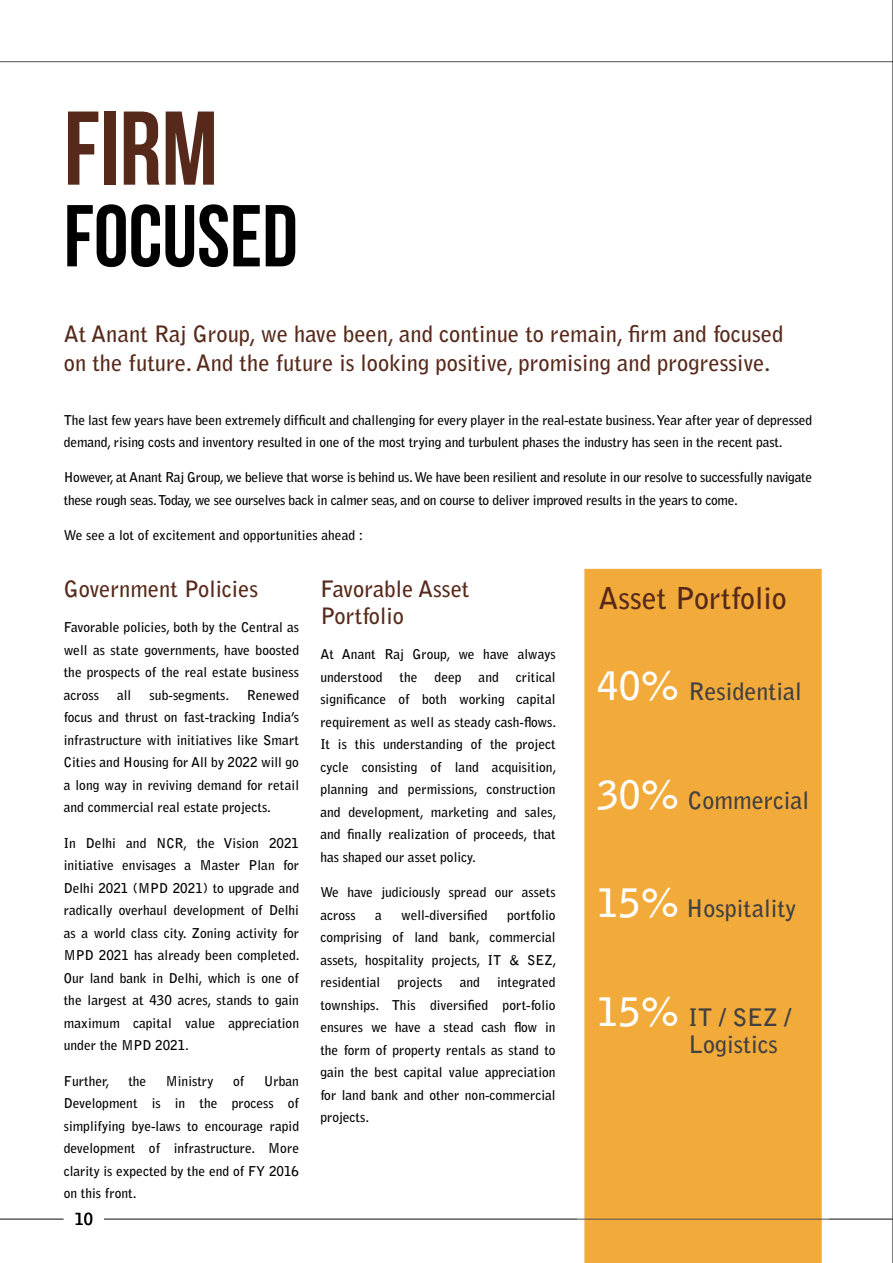
<style>
.page{position:relative;width:893px;height:1263px;background:#fff}
.page>*{position:absolute;margin:0;border:0;box-sizing:border-box;transform-origin:0 0}
.t1{font:104.55px "Bebas Neue";color:#57291a}
.t2{font:87.6px "Bebas Neue";color:#000}
.t3{font:700 30px "Bell Gothic Std";color:#57291a}
.t4{font:700 24px/27px "Bell Gothic Std";color:#414042}
.t5{font:700 22.5px/28.5px "Bell Gothic Std";color:#57291a}
.t6{font:700 16.5px "Bell Gothic Std";color:#000}
.t7{font:700 13.5px/22.5px "Bell Gothic Std";color:#000;text-align:justify}
.t8{font:700 13.5px/22.5px "Bell Gothic Std";letter-spacing:-.02em;color:#000}
.s1{font-size:39px;color:#fff}
</style>
<div class="page">
<hr style="left:0;top:61px;width:893px;height:1px;background:#636466">
<hr style="left:892px;top:0;width:1px;height:1263px;background:#000">
<div style="left:577px;top:568px;width:252px;height:695px;background:#f2ab3a"></div>
<hr style="left:104px;top:1219px;width:789px;height:1px;background:#58595b">
<hr style="left:0;top:1219px;width:64px;height:1px;background:#58595b">
<h1 class="t1" style="left:64px;top:91px;width:156px">FIRM</h1>
<h2 class="t2" style="left:64px;top:188px;width:236px">FOCUSED</h2>
<h3 class="t5" style="left:64px;top:320px;width:721px">At Anant Raj Group, we have been, and continue to remain, firm and focused on the future. And the future is looking positive, promising and progressive.</h3>
<p class="t7" style="left:64px;top:409px;width:750px">The last few years have been extremely difficult and challenging for every player in the real-estate business. Year after year of depressed demand, rising costs and inventory resulted in one of the most trying and turbulent phases the industry has seen in the recent past.</p>
<p class="t8" style="left:64px;top:466px;width:750px">However, at Anant Raj Group, we believe that worse is behind us. We have been resilient and resolute in our resolve to successfully navigate these rough seas. Today, we see ourselves back in calmer seas, and on course to deliver improved results in the years to come.</p>
<p class="t7" style="left:64px;top:524px;width:301px">We see a lot of excitement and opportunities ahead :</p>
<h3 class="t5" style="left:64px;top:575px;width:196px">Government Policies</h3>
<p class="t7" style="left:64px;top:616px;width:237px">Favorable policies, both by the Central as well as state governments, have boosted the prospects of the real estate business across</p>
<h3 class="t5" style="left:320px;top:575px;width:151px;line-height:27px">Favorable Asset<br>Portfolio</h3>
<p class="t7" style="left:320px;top:643px;width:237px">At Anant Raj Group, we have always understood</p>
<h3 class="t3" style="left:599px;top:580px;width:190px">Asset Portfolio</h3>
<h3 class="t4" style="left:597px;top:678px;width:206px"><span class="s1">40%</span> Residential</h3>
<p class="t7" style="left:400px;top:666px;width:19px">the</p>
<p class="t7" style="left:435px;top:666px;width:28px">deep</p>
<p class="t7" style="left:479px;top:666px;width:22px">and</p>
<p class="t7" style="left:320px;top:666px;width:238px;text-indent:196px">critical significance of both working capital requirement as well as steady cash-flows.<br>It is this understanding of the project cycle consisting of land acquisition, planning and permissions, construction and development, marketing and sales, and finally realization of proceeds, that has shaped our asset policy.</p>
<p class="t7" style="left:320px;top:881px;width:237px">We have judiciously spread our assets across</p>
<p class="t7" style="left:64px;top:684px;width:237px;text-indent:183px">Renewed focus and thrust on fast-tracking India’s infrastructure with initiatives like Smart Cities and Housing for All by 2022 will go a long way in reviving demand for retail and commercial real estate projects.</p>
<p class="t7" style="left:64px;top:832px;width:237px">In Delhi and NCR, the Vision 2021 initiative envisages a Master Plan for Delhi 2021 (MPD 2021) to upgrade and radically overhaul development of Delhi as a world class city. Zoning activity for MPD 2021 has already been completed.<br>Our land bank in Delhi, which is one of the largest at 430 acres, stands to gain maximum capital value appreciation under the MPD 2021.</p>
<p class="t7" style="left:64px;top:1069px;width:47px">Further,</p>
<p class="t7" style="left:128px;top:1069px;width:19px">the</p>
<p class="t7" style="left:166px;top:1069px;width:49px">Ministry</p>
<p class="t7" style="left:233px;top:1069px;width:13px">of</p>
<p class="t7" style="left:117px;top:684px;width:16px">all</p>
<p class="t7" style="left:149px;top:684px;width:81px">sub-segments.</p>
<h3 class="t4" style="left:597px;top:787px;width:213px"><span class="s1">30%</span> Commercial</h3>
<h3 class="t4" style="left:597px;top:895px;width:201px"><span class="s1">15%</span> Hospitality</h3>
<p class="t7" style="left:375px;top:904px;width:8px">a</p>
<p class="t7" style="left:401px;top:904px;width:88px">well-diversified</p>
<p class="t7" style="left:320px;top:904px;width:238px;text-indent:187px">portfolio comprising of land bank, commercial assets, hospitality projects, IT &amp; SEZ, residential</p>
<p class="t7" style="left:320px;top:971px;width:237px;text-indent:177px">integrated townships. This diversified port-folio ensures we have a stead cash flow in the form of property rentals as stand to gain the best capital value appreciation for land bank and other non-commercial projects.</p>
<p class="t7" style="left:397px;top:971px;width:46px">projects</p>
<p class="t7" style="left:460px;top:971px;width:22px">and</p>
<h3 class="t4" style="left:688px;top:1004px;width:104px;text-indent:-91px"><span class="s1">15%</span> IT / SEZ /<br>Logistics</h3>
<p class="t7" style="left:64px;top:1069px;width:237px;text-indent:200px">U rban Development is in the process of simplifying bye-laws to encourage rapid development of infrastructure. More clarity is expected by the end of FY 2016 on this front.</p>
<p class="t6" style="left:75px;top:1209px;width:20px">10</p>
</div>
